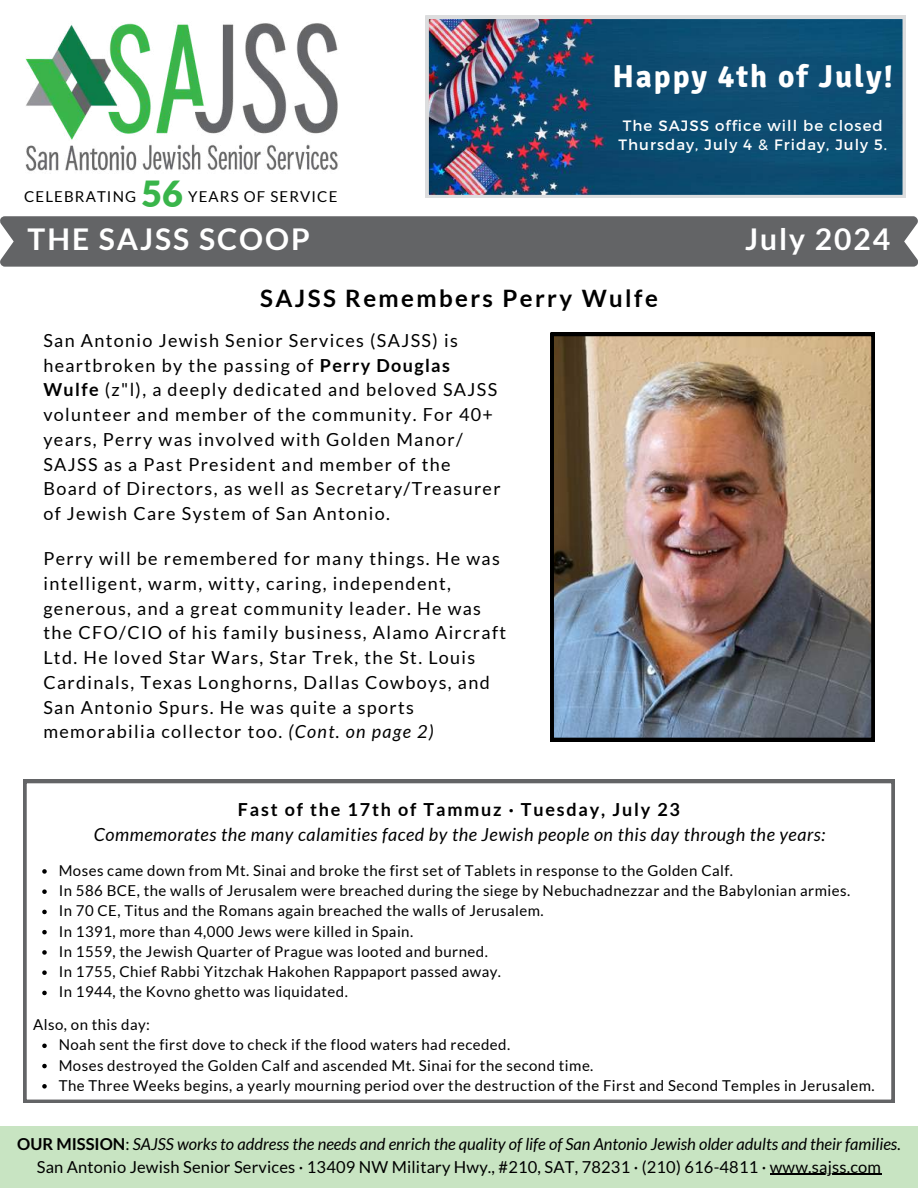
<style>
.page{position:relative;width:918px;height:1188px;background:#fff}
.page>*{position:absolute;margin:0;border:0;box-sizing:border-box;transform-origin:0 0}
.t1{font:900 36px "Lato";color:#39b54a}
.t2{font:700 31.5px "Signika";letter-spacing:.06em;color:#fff}
.t3{font:700 30px "Lato";letter-spacing:.065em;color:#fff}
.t4{font:700 24px "Lato";letter-spacing:.1em;color:#000}
.t5{font:18px/24.8px "Lato";letter-spacing:.075em;color:#000}
.t6{font:italic 18px "Lato";letter-spacing:.03em;color:#000}
.t7{font:700 18px "Lato";letter-spacing:.1em;color:#000}
.t8{font:italic 16.5px/22.5px "Lato";color:#000;text-align:center}
.t9{font:15px/20.2px "Lato";letter-spacing:.03em;color:#000}
.t10{font:15px/19.2px "Montserrat";letter-spacing:.07em;color:#fff}
.t11{font:15px "Lato";letter-spacing:.075em;color:#000}
.s1{font-weight:700}
.s2{font-style:italic}
.s3{font-weight:700;font-style:normal}
.s4{font-style:normal}
</style>
<div class="page">
<div style="left:0;top:216px;width:918px;height:51px;background:#636466"></div>
<div style="left:0;top:1126px;width:918px;height:62px;background:#c8e4c2"></div>
<img style="left:426px;top:16px;width:480px;height:182px">
<img style="left:25px;top:23px;width:313px;height:148px">
<hr style="left:770px;top:1174px;width:111px;height:1px;background:#000">
<svg style="left:23px;top:780px;width:871px;height:323px"></svg>
<svg style="left:42px;top:869px;width:5px;height:5px"></svg>
<svg style="left:42px;top:889px;width:5px;height:5px"></svg>
<svg style="left:42px;top:910px;width:5px;height:4px"></svg>
<svg style="left:42px;top:930px;width:5px;height:4px"></svg>
<svg style="left:42px;top:950px;width:5px;height:5px"></svg>
<svg style="left:42px;top:970px;width:5px;height:5px"></svg>
<svg style="left:42px;top:991px;width:5px;height:4px"></svg>
<svg style="left:42px;top:1044px;width:5px;height:4px"></svg>
<svg style="left:42px;top:1064px;width:5px;height:4px"></svg>
<svg style="left:42px;top:1084px;width:5px;height:5px"></svg>
<img style="left:551px;top:333px;width:324px;height:408px">
<h2 class="t2" style="left:612px;top:58px;width:282px">Happy 4th of July!</h2>
<p class="t10" style="left:618px;top:115px;width:270px">The SAJSS office will be closed<br>Thursday, July 4 &amp; Friday, July 5.</p>
<p class="t11" style="left:24px;top:187px;width:113px">CELEBRATING</p>
<h1 class="t1" style="left:141px;top:171px;width:43px">56</h1>
<p class="t11" style="left:188px;top:187px;width:151px">YEARS OF SERVICE</p>
<h3 class="t3" style="left:28px;top:221px;width:284px">THE SAJSS SCOOP</h3>
<h3 class="t3" style="left:745px;top:221px;width:147px">July 2024</h3>
<h3 class="t4" style="left:260px;top:283px;width:399px">SAJSS Remembers Perry Wulfe</h3>
<p class="t5" style="left:43px;top:327px;width:459px">San Antonio Jewish Senior Services (SAJSS) is heartbroken by the passing of <span class="s1">Perry Douglas Wulfe</span> (z"l), a deeply dedicated and beloved SAJSS volunteer and member of the community. For 40+ years, Perry was involved with Golden Manor/ SAJSS as a Past President and member of the Board of Directors, as well as Secretary/Treasurer of Jewish Care System of San Antonio.</p>
<p class="t5" style="left:43px;top:546px;width:464px">Perry will be remembered for many things. He was intelligent, warm, witty, caring, independent, generous, and a great community leader. He was the CFO/CIO of his family business, Alamo Aircraft Ltd. He loved Star Wars, Star Trek, the St. Louis Cardinals, Texas Longhorns, Dallas Cowboys, and San Antonio Spurs. He was quite a sports memorabilia collector too. <span class="s2">(Cont. on page 2)</span></p>
<p class="t7" style="left:238px;top:799px;width:444px">Fast of the 17th of Tammuz · Tuesday, July 23</p>
<p class="t6" style="left:94px;top:823px;width:733px">Commemorates the many calamities faced by the Jewish people on this day through the years:</p>
<p class="t9" style="left:59px;top:860px;width:793px">Moses came down from Mt. Sinai and broke the first set of Tablets in response to the Golden Calf.<br>In 586 BCE, the walls of Jerusalem were breached during the siege by Nebuchadnezzar and the Babylonian armies.<br>In 70 CE, Titus and the Romans again breached the walls of Jerusalem.<br>In 1391, more than 4,000 Jews were killed in Spain.<br>In 1559, the Jewish Quarter of Prague was looted and burned.<br>In 1755, Chief Rabbi Yitzchak Hakohen Rappaport passed away.<br>In 1944, the Kovno ghetto was liquidated.</p>
<p class="t9" style="left:59px;top:1014px;width:817px;text-indent:-25px">Also, on this day:<br>Noah sent the first dove to check if the flood waters had receded.<br>Moses destroyed the Golden Calf and ascended Mt. Sinai for the second time.<br>The Three Weeks begins, a yearly mourning period over the destruction of the First and Second Temples in Jerusalem.</p>
<p class="t8" style="left:17px;top:1133px;width:885px"><span class="s3">OUR MISSION</span><span class="s4">:</span> SAJSS works to address the needs and enrich the quality of life of San Antonio Jewish older adults and their families.<br><span class="s4">San Antonio Jewish Senior Services · 13409 NW Military Hwy., #210, SAT, 78231 · (210) 616-4811 · www.sajss.com</span></p>
</div>
